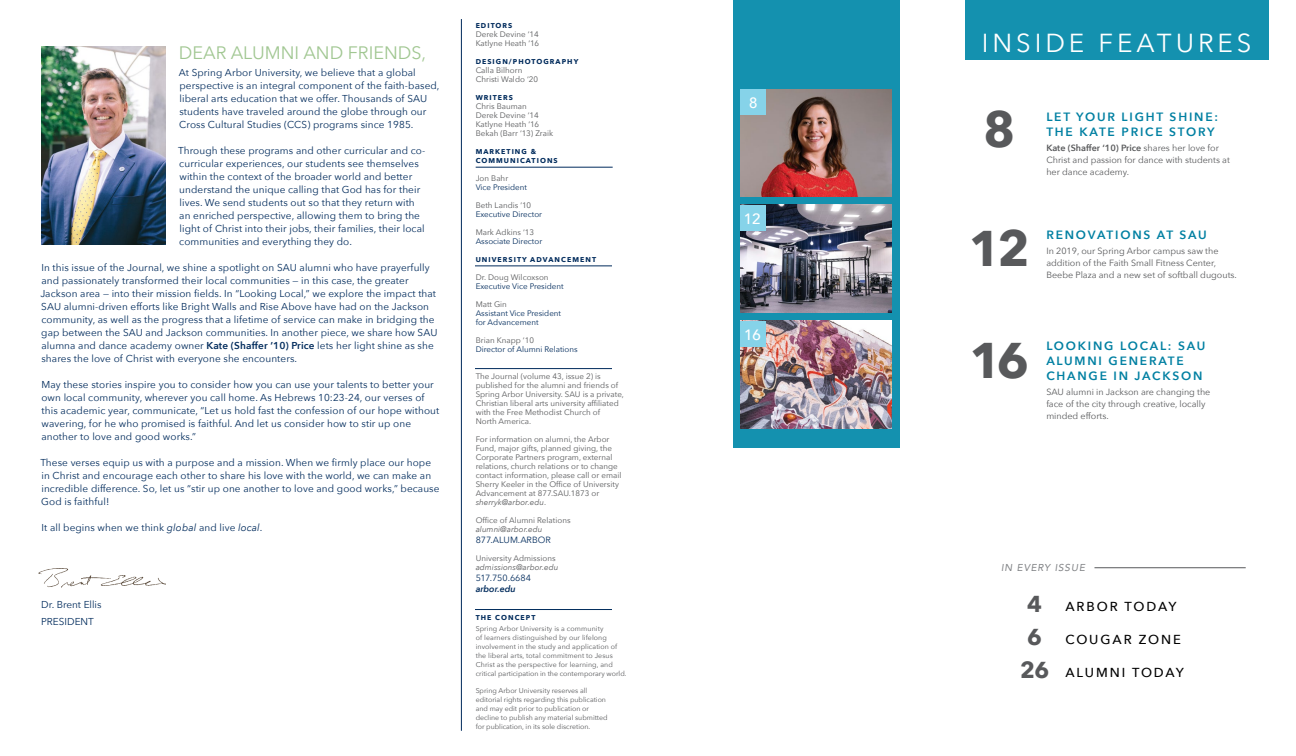
<style>
.page{position:relative;width:1296px;height:756px;background:#fff}
.page>*{position:absolute;margin:0;border:0;box-sizing:border-box;transform-origin:0 0}
.t1{font:700 50px "Avenir Next";color:#58595b}
.t2{font:26px "Avenir Next";letter-spacing:.15em;color:#fff}
.t3{font:700 23px/33px "Avenir Next";color:#58595b;text-align:center}
.t4{font:18px "Avenir Next";color:#a1c792}
.t5{font:500 14.9px "Avenir";color:#fff}
.t6{font:500 13px "Avenir Next";letter-spacing:.15em;color:#000}
.t7{font:600 12px/14.7px "Avenir Next";letter-spacing:.15em;color:#0080a2}
.t8{font:10px/13px "Avenir Next";letter-spacing:.01em;color:#002b5c}
.t9{font:italic 10px "Avenir";letter-spacing:.09em;color:#808285}
.t10{font:9px/12px "Avenir Next";color:#58595b}
.t11{font:9px "Avenir Next";color:#002b5c}
.t12{font:italic 600 9px "Avenir Next";color:#002b5c}
.t13{font:8px/9px "Avenir Next";letter-spacing:.005em;color:#58595b}
.t14{font:8px/9px "Avenir Next";color:#002b5c}
.t15{font:italic 8px "Avenir Next";letter-spacing:.005em;color:#58595b}
.t16{font:7px/9px "Avenir Next";color:#58595b}
.t17{font:700 7px/9px "Avenir Next";letter-spacing:.15em;color:#002b5c}
.s1{font-weight:600}
.s2{font-style:italic}
</style>
<div class="page">
<img style="left:38px;top:568px;width:128px;height:20px">
<hr style="left:461px;top:19px;width:1px;height:712px;background:#002b5c">
<hr style="left:476px;top:167px;width:137px;height:1px;background:#002b5c">
<hr style="left:475px;top:266px;width:137px;height:1px;background:#002b5c">
<hr style="left:475px;top:368px;width:137px;height:1px;background:#002b5c">
<hr style="left:475px;top:609px;width:137px;height:1px;background:#002b5c">
<img style="left:41px;top:46px;width:125px;height:199px">
<div style="left:733px;top:0;width:166px;height:447px;background:#1491af"></div>
<div style="left:965px;top:0;width:303px;height:60px;background:#1491af"></div>
<hr style="left:1094px;top:567px;width:152px;height:1px;background:#58595b">
<img style="left:740px;top:321px;width:151px;height:108px">
<div style="left:740px;top:321px;width:26px;height:26px;background:#86d3e9"></div>
<img style="left:740px;top:89px;width:151px;height:108px">
<div style="left:740px;top:89px;width:26px;height:26px;background:#86d3e9"></div>
<img style="left:740px;top:205px;width:151px;height:108px">
<div style="left:740px;top:205px;width:26px;height:26px;background:#86d3e9"></div>
<h3 class="t4" style="left:179px;top:37px;width:249px">DEAR ALUMNI AND FRIENDS,</h3>
<p class="t8" style="left:179px;top:65px;width:262px">At Spring Arbor University, we believe that a global perspective is an integral component of the faith-based, liberal arts education that we offer. Thousands of SAU students have traveled around the globe through our Cross Cultural Studies (CCS) programs since 1985.</p>
<p class="t8" style="left:178px;top:143px;width:249px">Through these programs and other curricular and co&shy;curricular experiences, our students see themselves within the context of the broader world and better understand the unique calling that God has for their lives. We send students out so that they return with an enriched perspective, allowing them to bring the light of Christ into their jobs, their families, their local communities and everything they do.</p>
<p class="t8" style="left:40px;top:260px;width:399px">In this issue of the Journal, we shine a spotlight on SAU alumni who have prayerfully and passionately transformed their local communities — in this case, the greater Jackson area — into their mission fields. In “Looking Local,” we explore the impact that SAU alumni-driven efforts like Bright Walls and Rise Above have had on the Jackson community, as well as the progress that a lifetime of service can make in bridging the gap between the SAU and Jackson communities. In another piece, we share how SAU alumna and dance academy owner <span class="s1">Kate (Shaffer ’10) Price</span> lets her light shine as she shares the love of Christ with everyone she encounters.</p>
<p class="t8" style="left:41px;top:377px;width:399px">May these stories inspire you to consider how you can use your talents to better your own local community, wherever you call home. As Hebrews 10:23-24, our verses of this academic year, communicate, “Let us hold fast the confession of our hope without wavering, for he who promised is faithful. And let us consider how to stir up one another to love and good works.”</p>
<p class="t8" style="left:40px;top:455px;width:401px">These verses equip us with a purpose and a mission. When we firmly place our hope in Christ and encourage each other to share his love with the world, we can make an incredible difference. So, let us “stir up one another to love and good works,” because God is faithful!</p>
<p class="t8" style="left:41px;top:520px;width:223px">It all begins when we think <span class="s2">global</span> and live <span class="s2">local</span>.</p>
<p class="t8" style="left:41px;top:596px;width:62px;line-height:16.3px">Dr. Brent Ellis<br>PRESIDENT</p>
<p class="t17" style="left:476px;top:21px;width:38px">EDITORS</p>
<p class="t13" style="left:476px;top:29px;width:65px">Derek Devine ‘14<br>Katlyne Heath ‘16</p>
<p class="t17" style="left:476px;top:57px;width:104px">DESIGN/PHOTOGRAPHY</p>
<p class="t13" style="left:476px;top:65px;width:64px">Calla Bilhorn<br>Christi Waldo ‘20</p>
<p class="t17" style="left:476px;top:93px;width:39px">WRITERS</p>
<p class="t13" style="left:476px;top:101px;width:79px">Chris Bauman<br>Derek Devine ‘14<br>Katlyne Heath ‘16<br>Bekah (Barr ‘13) Zraik</p>
<p class="t17" style="left:476px;top:147px;width:84px">MARKETING &amp;<br>COMMUNICATIONS</p>
<p class="t13" style="left:476px;top:173px;width:34px">Jon Bahr</p>
<p class="t14" style="left:476px;top:182px;width:53px">Vice President</p>
<p class="t13" style="left:476px;top:200px;width:57px">Beth Landis ’10</p>
<p class="t14" style="left:476px;top:209px;width:68px">Executive Director</p>
<p class="t13" style="left:476px;top:227px;width:60px">Mark Adkins ‘13</p>
<p class="t14" style="left:476px;top:236px;width:68px">Associate Director</p>
<p class="t17" style="left:476px;top:255px;width:122px">UNIVERSITY ADVANCEMENT</p>
<p class="t13" style="left:476px;top:272px;width:74px">Dr. Doug Wilcoxson</p>
<p class="t14" style="left:476px;top:281px;width:90px">Executive Vice President</p>
<p class="t13" style="left:476px;top:299px;width:33px">Matt Gin</p>
<p class="t14" style="left:476px;top:308px;width:87px">Assistant Vice President for Advancement</p>
<p class="t13" style="left:476px;top:335px;width:60px">Brian Knapp ‘10</p>
<p class="t14" style="left:476px;top:344px;width:104px">Director of Alumni Relations</p>
<p class="t13" style="left:476px;top:371px;width:150px">The Journal (volume 43, issue 2) is published for the alumni and friends of Spring Arbor University. SAU is a private, Christian liberal arts university affiliated with the Free Methodist Church of<br>North America.</p>
<p class="t13" style="left:476px;top:434px;width:147px">For information on alumni, the Arbor Fund, major gifts, planned giving, the Corporate Partners program, external relations, church relations or to change contact information, please call or email Sherry Keeler in the Office of University Advancement at 877.SAU.1873 or <span class="s2">sherryk@arbor.edu</span>.</p>
<p class="t13" style="left:476px;top:515px;width:96px">Office of Alumni Relations</p>
<p class="t15" style="left:476px;top:522px;width:68px">alumni@arbor.edu</p>
<p class="t11" style="left:476px;top:532px;width:77px">877.ALUM.ARBOR</p>
<p class="t13" style="left:476px;top:553px;width:81px">University Admissions</p>
<p class="t15" style="left:476px;top:560px;width:84px">admissions@arbor.edu</p>
<p class="t11" style="left:476px;top:570px;width:57px">517.750.6684</p>
<p class="t12" style="left:476px;top:581px;width:42px">arbor.edu</p>
<p class="t17" style="left:476px;top:613px;width:61px">THE CONCEPT</p>
<p class="t16" style="left:476px;top:624px;width:153px">Spring Arbor University is a community<br>of learners distinguished by our lifelong involvement in the study and application of the liberal arts, total commitment to Jesus Christ as the perspective for learning, and critical participation in the contemporary world.</p>
<p class="t16" style="left:476px;top:686px;width:133px">Spring Arbor University reserves all editorial rights regarding this publication and may edit prior to publication or decline to publish any material submitted for publication, in its sole discretion.</p>
<h3 class="t5" style="left:749px;top:90px;width:10px">8</h3>
<h3 class="t5" style="left:744px;top:206px;width:18px">12</h3>
<h3 class="t5" style="left:744px;top:322px;width:18px">16</h3>
<h2 class="t2" style="left:982px;top:21px;width:271px">INSIDE FEATURES</h2>
<h1 class="t1" style="left:983px;top:87px;width:34px">8</h1>
<p class="t7" style="left:1046px;top:109px;width:173px;line-height:15px">LET YOUR LIGHT SHINE:<br>THE KATE PRICE STORY</p>
<p class="t10" style="left:1046px;top:142px;width:185px"><span class="s1">Kate (Shaffer ‘10) Price</span> shares her love for<br>Christ and passion for dance with students at her dance academy.</p>
<h1 class="t1" style="left:969px;top:205px;width:63px">12</h1>
<p class="t7" style="left:1046px;top:228px;width:162px">RENOVATIONS AT SAU</p>
<p class="t10" style="left:1046px;top:245px;width:174px">In 2019, our Spring Arbor campus saw the addition of the Faith Small Fitness Center,</p>
<p class="t10" style="left:1046px;top:269px;width:192px">Beebe Plaza and a new set of softball dugouts.</p>
<h1 class="t1" style="left:969px;top:317px;width:61px">16</h1>
<p class="t7" style="left:1046px;top:339px;width:161px">LOOKING LOCAL: SAU<br>ALUMNI GENERATE<br>CHANGE IN JACKSON</p>
<p class="t10" style="left:1046px;top:385px;width:166px">SAU alumni in Jackson are changing the face of the city through creative, locally minded efforts.</p>
<p class="t9" style="left:1001px;top:561px;width:85px">IN EVERY ISSUE</p>
<h3 class="t6" style="left:1065px;top:596px;width:113px">ARBOR TODAY</h3>
<h3 class="t6" style="left:1065px;top:629px;width:117px">COUGAR ZONE</h3>
<h3 class="t6" style="left:1065px;top:662px;width:120px">ALUMNI TODAY</h3>
<h3 class="t3" style="left:1020px;top:587px;width:31px">4<br>6<br>26</h3>
</div>
